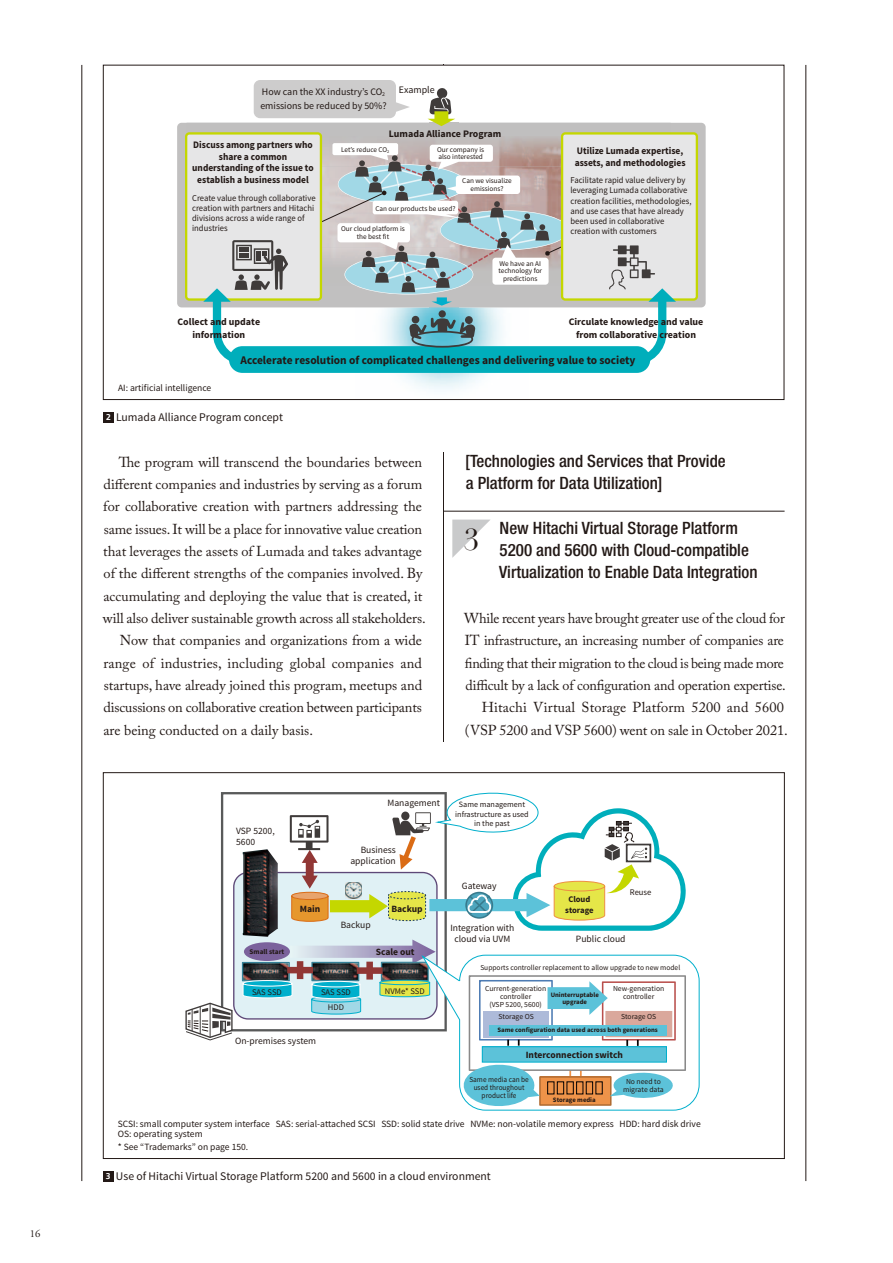
<style>
.page{position:relative;width:893px;height:1263px;background:#fff}
.page>*{position:absolute;margin:0;border:0;box-sizing:border-box;transform-origin:0 0}
.t1{font:29.7px "Didot LT Pro";color:#231916}
.t2{font:500 condensed 16.95px/22.4px "Helvetica Neue LT Std";color:#231916}
.t3{font:14.4px/22.4px "Adobe Caslon Pro";color:#231916;text-align:right}
.t4{font:11.7px "Source Sans Pro";color:#231916}
.t5{font:700 11.7px "Source Sans Pro";color:#231916}
.t6{font:10.65px "Adobe Garamond Pro";color:#231916}
.t7{font:700 9.9px/11.6px "Source Sans Pro";color:#231916;text-align:center;scale:.95 1}
.t8{font:700 9.9px/12.8px "Source Sans Pro";color:#231916;text-align:center}
.t9{font:9.9px/14px "Source Sans Pro";color:#231916}
.t10{font:9.6px/10.8px "Source Sans Pro";color:#231916}
.t11{font:700 9.6px "Source Sans Pro";color:#231916}
.t12{font:8.85px/10.2px "Source Sans Pro";color:#231916;scale:.96 1}
.t13{font:8.55px/15.8px "Source Sans Pro";color:#231916;text-align:center}
.t14{font:700 8.55px/10.4px "Source Sans Pro";color:#231916;text-align:center}
.t15{font:8.1px/9.4px "Source Sans Pro";color:#231916;text-align:center}
.t16{font:7.65px/8.1px "Source Sans Pro";color:#231916;text-align:center}
.t17{font:7.65px/8.1px "Source Sans Pro";color:#231916;text-align:center;scale:.95 1}
.t18{font:7.5px "Source Sans Pro";color:#231916}
.t19{font:7.2px/7.6px "Source Sans Pro";color:#231916;text-align:center}
.t20{font:700 7.2px "Source Sans Pro";color:#231916}
.t21{font:700 6.75px/6.8px "Source Sans Pro";color:#231916;text-align:center}
.s1{font-size:5.85px}
.s2{font-family:"Frutiger LT Std";font-weight:700;font-size:8.55px;color:#fff}
</style>
<div class="page">
<hr style="left:82px;top:65px;width:1px;height:1116px;background:#231916">
<hr style="left:444px;top:65px;width:1px;height:1116px;background:#231916">
<hr style="left:805px;top:65px;width:1px;height:1116px;background:#231916">
<hr style="left:444px;top:511px;width:340px;height:1px;background:#231916">
<svg style="left:452px;top:520px;width:38px;height:38px"></svg>
<div style="left:429px;top:65px;width:30px;height:386px;background:#fff"></div>
<div style="left:429px;top:743px;width:30px;height:451px;background:#fff"></div>
<svg style="left:185px;top:792px;width:515px;height:319px"></svg>
<div style="left:103px;top:1171px;width:11px;height:11px;background:#231916"></div>
<div style="left:254px;top:80px;width:142px;height:38px;background:#cdcccc;border-radius:6px"></div>
<div style="left:177px;top:123px;width:529px;height:184px;background:#c1c0c0;border-radius:4px"></div>
<img style="left:322px;top:126px;width:239px;height:17px">
<svg style="left:427px;top:88px;width:28px;height:38px"></svg>
<div style="left:562px;top:133px;width:135px;height:167px;background:#e6e6e7;border-radius:3px"></div>
<div style="left:561px;top:132px;width:137px;height:169px;border:2px solid #c4d700;border-radius:3px"></div>
<div style="left:186px;top:133px;width:135px;height:167px;background:#e6e6e7;border-radius:3px"></div>
<div style="left:185px;top:132px;width:137px;height:169px;border:2px solid #c4d700;border-radius:3px"></div>
<div style="left:229px;top:346px;width:421px;height:27px;background:#00aebb;border-radius:13px"></div>
<svg style="left:203px;top:240px;width:85px;height:125px"></svg>
<svg style="left:318px;top:143px;width:358px;height:222px"></svg>
<div style="left:103px;top:412px;width:11px;height:11px;background:#231916"></div>
<p class="t6" style="left:30px;top:1228px;width:12px">16</p>
<p class="t9" style="left:260px;top:86px;width:128px">How can the XX industry’s CO<span class="s1">2 </span>emissions be reduced by 50%?</p>
<p class="t9" style="left:399px;top:84px;width:37px">Example</p>
<p class="t7" style="left:192px;top:140px;width:129px">Discuss among partners who share a common understanding of the issue to establish a business model</p>
<p class="t8" style="left:389px;top:128px;width:114px">Lumada Alliance Program</p>
<p class="t19" style="left:341px;top:146px;width:50px">Let’s reduce CO<sub>2</sub></p>
<p class="t19" style="left:437px;top:146px;width:48px;text-align:left">Our company is also interested</p>
<p class="t19" style="left:462px;top:177px;width:51px">Can we visualize emissions?</p>
<p class="t12" style="left:192px;top:194px;width:130px">Create value through collaborative creation with partners and Hitachi divisions across a wide range of industries</p>
<p class="t19" style="left:375px;top:205px;width:82px">Can our products be used?</p>
<p class="t19" style="left:341px;top:226px;width:65px">Our cloud platform is the best fit</p>
<p class="t19" style="left:498px;top:260px;width:45px">We have an AI technology for predictions</p>
<p class="t7" style="left:575px;top:146px;width:118px;text-align:left">Utilize Lumada expertise, assets, and methodologies</p>
<p class="t12" style="left:570px;top:176px;width:128px">Facilitate rapid value delivery by leveraging Lumada collaborative creation facilities, methodologies, and use cases that have already been used in collaborative creation with customers</p>
<p class="t8" style="left:178px;top:316px;width:84px">Collect and update information</p>
<p class="t8" style="left:569px;top:316px;width:136px">Circulate knowledge and value from collaborative creation</p>
<p class="t5" style="left:241px;top:355px;width:396px">Accelerate resolution of complicated challenges and delivering value to society</p>
<p class="t10" style="left:118px;top:384px;width:95px">AI: artificial intelligence</p>
<p class="t4" style="left:106px;top:413px;width:178px"><span class="s2">2</span> Lumada Alliance Program concept</p>
<p class="t3" style="left:119px;top:452px;width:305px">The program will transcend the boundaries between</p>
<p class="t3" style="left:104px;top:475px;width:320px">different companies and industries by serving as a forum</p>
<p class="t3" style="left:103px;top:497px;width:320px">for collaborative creation with partners addressing the</p>
<p class="t3" style="left:104px;top:519px;width:320px">same issues. It will be a place for innovative value creation</p>
<p class="t3" style="left:103px;top:542px;width:320px">that leverages the assets of Lumada and takes advantage</p>
<p class="t3" style="left:104px;top:564px;width:320px">of the different strengths of the companies involved. By</p>
<p class="t3" style="left:104px;top:586px;width:320px">accumulating and deploying the value that is created, it</p>
<p class="t3" style="left:103px;top:609px;width:324px">will also deliver sustainable growth across all stakeholders.</p>
<p class="t3" style="left:120px;top:631px;width:304px">Now that companies and organizations from a wide</p>
<p class="t3" style="left:103px;top:653px;width:320px">range of industries, including global companies and</p>
<p class="t3" style="left:104px;top:676px;width:320px">startups, have already joined this program, meetups and</p>
<p class="t3" style="left:104px;top:698px;width:320px">discussions on collaborative creation between participants</p>
<p class="t3" style="left:104px;top:720px;width:211px">are being conducted on a daily basis.</p>
<p class="t2" style="left:465px;top:451px;width:262px">[Technologies and Services that Provide a Platform for Data Utilization]</p>
<p class="t2" style="left:499px;top:518px;width:260px">New Hitachi Virtual Storage Platform<br>5200 and 5600 with Cloud-compatible<br>Virtualization to Enable Data Integration</p>
<p class="t3" style="left:464px;top:609px;width:325px">While recent years have brought greater use of the cloud for IT infrastructure, an increasing number of companies are finding that their migration to the cloud is being made more difficult by a lack of configuration and operation expertise.<br>Hitachi Virtual Storage Platform 5200 and 5600 (VSP 5200 and VSP 5600) went on sale in October 2021.</p>
<h1 class="t1" style="left:464px;top:523px;width:17px">3</h1>
<p class="t10" style="left:236px;top:827px;width:40px">VSP 5200,<br>5600</p>
<p class="t20" style="left:249px;top:949px;width:36px">Small start</p>
<p class="t10" style="left:387px;top:798px;width:54px">Management</p>
<p class="t10" style="left:350px;top:846px;width:47px;text-align:right">Business application</p>
<p class="t11" style="left:300px;top:905px;width:22px">Main</p>
<p class="t11" style="left:391px;top:905px;width:33px">Backup</p>
<p class="t10" style="left:341px;top:920px;width:31px">Backup</p>
<p class="t11" style="left:376px;top:948px;width:40px">Scale out</p>
<p class="t15" style="left:455px;top:801px;width:75px">Same management infrastructure as used in the past</p>
<p class="t10" style="left:462px;top:881px;width:36px">Gateway</p>
<p class="t10" style="left:450px;top:923px;width:65px;line-height:11.6px;text-align:center">Integration with cloud via UVM</p>
<p class="t14" style="left:565px;top:895px;width:30px">Cloud storage</p>
<p class="t13" style="left:630px;top:885px;width:23px">Reuse</p>
<p class="t10" style="left:576px;top:934px;width:51px">Public cloud</p>
<p class="t18" style="left:480px;top:964px;width:201px">Supports controller replacement to allow upgrade to new model</p>
<p class="t13" style="left:252px;top:985px;width:31px">SAS SSD</p>
<p class="t13" style="left:321px;top:985px;width:31px">SAS SSD<br>HDD</p>
<p class="t13" style="left:385px;top:984px;width:41px">NVMe* SSD</p>
<p class="t16" style="left:485px;top:985px;width:63px">Current-generation controller<br>(VSP 5200, 5600)</p>
<p class="t16" style="left:613px;top:985px;width:53px">New-generation controller</p>
<p class="t16" style="left:498px;top:1013px;width:37px">Storage OS</p>
<p class="t16" style="left:621px;top:1013px;width:37px">Storage OS</p>
<p class="t21" style="left:551px;top:992px;width:50px">Uninterruptable upgrade</p>
<p class="t10" style="left:235px;top:1037px;width:83px">On-premises system</p>
<p class="t21" style="left:497px;top:1027px;width:162px">Same configuration data used across both generations</p>
<p class="t11" style="left:526px;top:1051px;width:99px">Interconnection switch</p>
<p class="t17" style="left:469px;top:1076px;width:64px">Same media can be used throughout product life</p>
<p class="t21" style="left:553px;top:1097px;width:44px">Storage media</p>
<p class="t16" style="left:623px;top:1078px;width:42px">No need to migrate data</p>
<p class="t10" style="left:118px;top:1119px;width:584px">SCSI: small computer system interface SAS: serial-attached SCSI SSD: solid state drive NVMe: non-volatile memory express HDD: hard disk drive<br>OS: operating system</p>
<p class="t10" style="left:118px;top:1142px;width:132px">* See “Trademarks” on page 150.</p>
<p class="t4" style="left:106px;top:1172px;width:386px"><span class="s2">3</span> Use of Hitachi Virtual Storage Platform 5200 and 5600 in a cloud environment</p>
</div>
